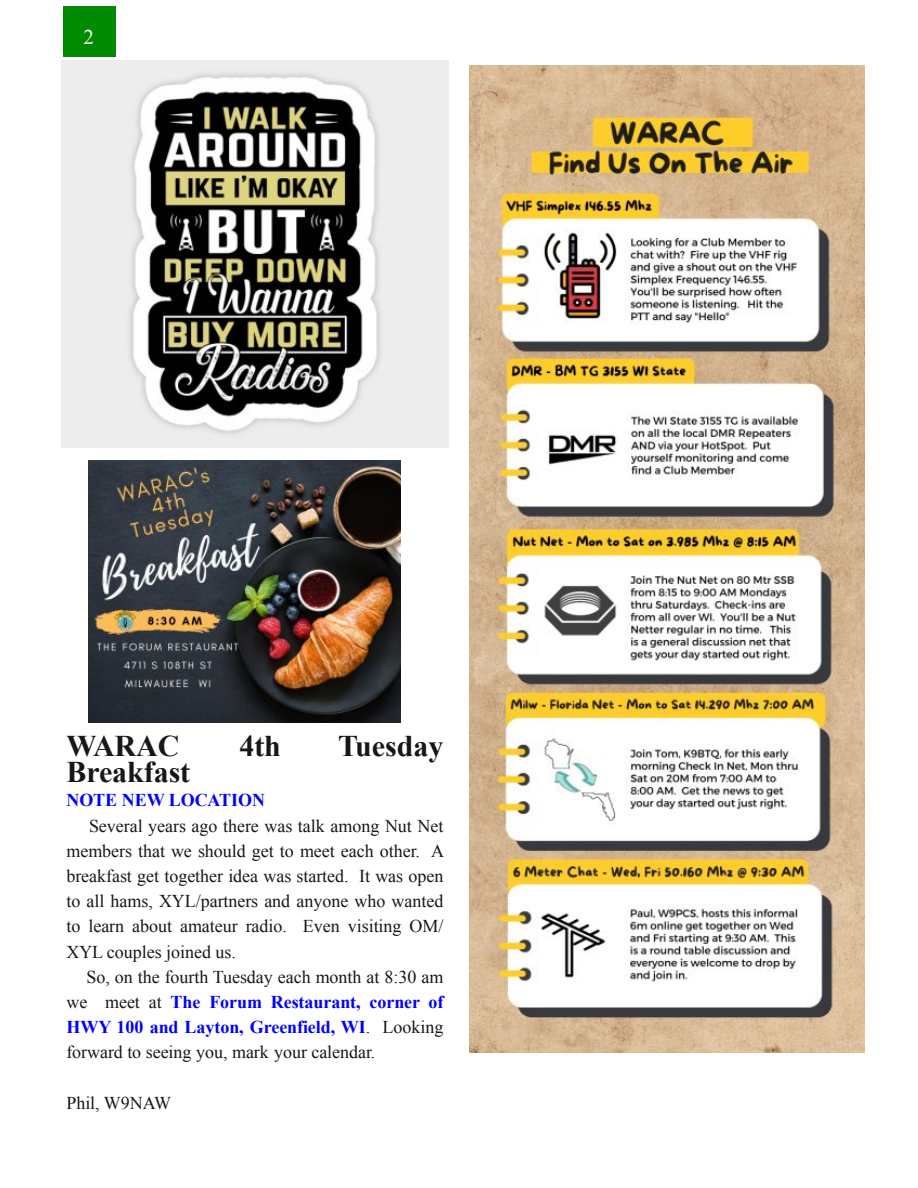
<style>
.page{position:relative;width:918px;height:1188px;background:#fff}
.page>*{position:absolute;margin:0;border:0;box-sizing:border-box;transform-origin:0 0}
.t1{font:700 30px "Times New Roman";color:#181715}
.t2{font:21px "Times New Roman";color:#fff}
.t3{font:18px/25.2px "Times New Roman";color:#181715;text-align:justify}
.t4{font:700 18px "Times New Roman";color:#00f}
.s1{font-weight:700;color:#00f}
</style>
<div class="page">
<div style="left:63px;top:6px;width:53px;height:50px;background:#008b00"></div>
<img style="left:89px;top:461px;width:312px;height:261px">
<img style="left:469px;top:66px;width:395px;height:986px">
<img style="left:62px;top:60px;width:386px;height:387px">
<p class="t2" style="left:83px;top:25px;width:12px">2</p>
<h1 class="t1" style="left:66px;top:730px;width:115px">WARAC</h1>
<h1 class="t1" style="left:239px;top:730px;width:43px">4th</h1>
<h1 class="t1" style="left:338px;top:730px;width:107px">Tuesday</h1>
<h1 class="t1" style="left:66px;top:755px;width:125px">Breakfast</h1>
<p class="t4" style="left:66px;top:790px;width:200px">NOTE NEW LOCATION</p>
<p class="t3" style="left:66px;top:813px;width:379px;text-indent:23px">Several years ago there was talk among Nut Net members that we should get to meet each other. A breakfast get together idea was started. It was open to all hams, XYL/partners and anyone who wanted to learn about amateur radio. Even visiting OM/ XYL couples joined us.</p>
<p class="t3" style="left:66px;top:964px;width:379px;text-indent:20px">So, on the fourth Tuesday each month at 8:30 am we meet at <span class="s1">The Forum Restaurant, corner of HWY 100 and Layton, Greenfield, WI</span>. Looking forward to seeing you, mark your calendar.</p>
<p class="t3" style="left:66px;top:1090px;width:106px">Phil, W9NAW</p>
</div>
